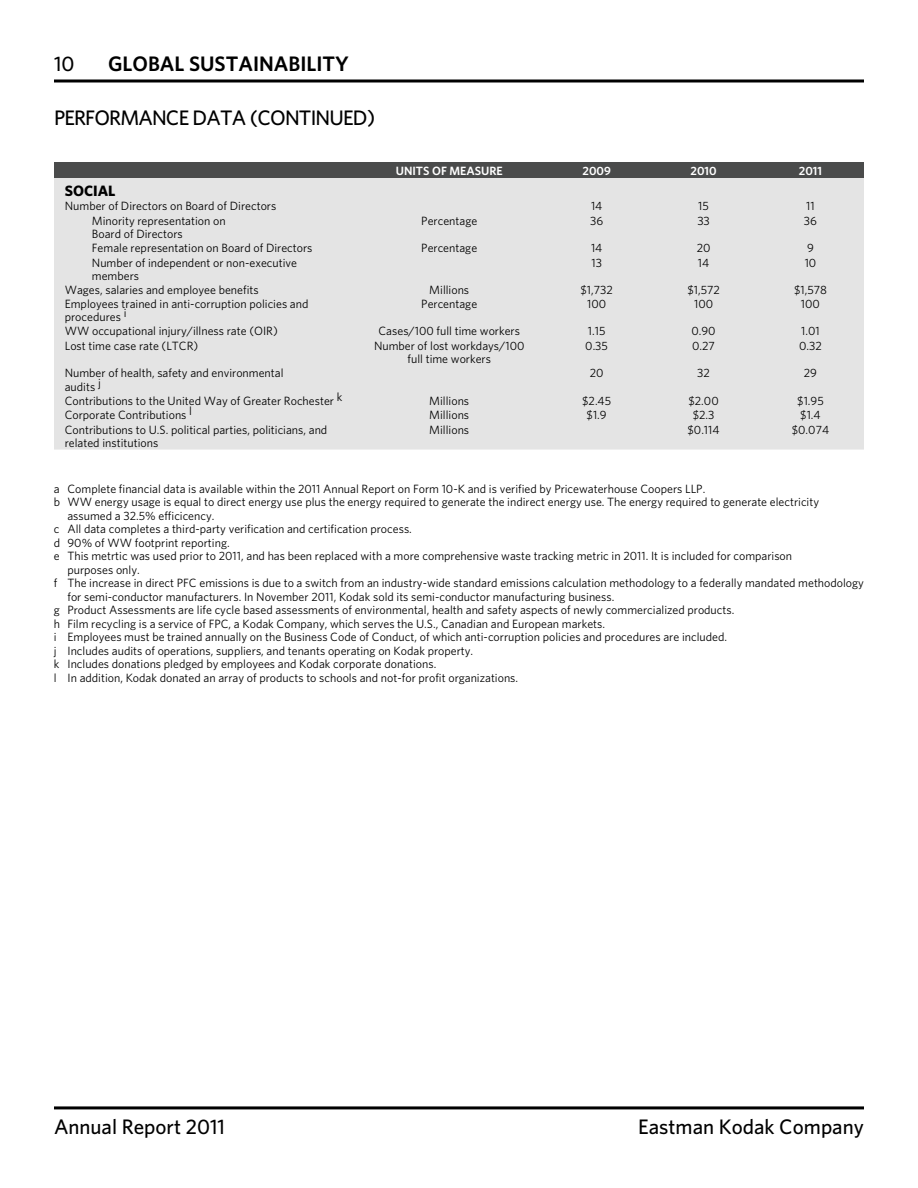
<style>
.page{position:relative;width:918px;height:1188px;background:#fff}
.page>*{position:absolute;margin:0;border:0;box-sizing:border-box;transform-origin:0 0}
.t1{font:500 21px "Whitney";color:#000}
.t2{font:500 21px "Whitney";letter-spacing:-.04em;color:#000}
.t3{font:600 21px "Whitney";color:#000}
.t4{font:700 15px "Whitney";color:#000}
.t5{font:12px/13.5px "Whitney";color:#000}
.t6{font:600 12px "Whitney";color:#fff}
</style>
<div class="page">
<hr style="left:54px;top:79px;width:810px;height:3px;background:#000">
<hr style="left:54px;top:1106px;width:810px;height:3px;background:#000">
<div style="left:54px;top:162px;width:810px;height:16px;background:#4a4b4b"></div>
<div style="left:54px;top:178px;width:810px;height:272px;background:#e4e4e4"></div>
<h1 class="t1" style="left:54px;top:51px;width:22px">10</h1>
<h1 class="t3" style="left:108px;top:51px;width:243px">GLOBAL SUSTAINABILITY</h1>
<h1 class="t2" style="left:54px;top:105px;width:323px">PERFORMANCE DATA (CONTINUED)</h1>
<p class="t6" style="left:396px;top:163px;width:109px">UNITS OF MEASURE</p>
<p class="t6" style="left:582px;top:163px;width:30px">2009</p>
<p class="t6" style="left:691px;top:163px;width:28px">2010</p>
<p class="t6" style="left:799px;top:163px;width:25px">2011</p>
<p class="t4" style="left:65px;top:182px;width:52px">SOCIAL</p>
<p class="t5" style="left:65px;top:199px;width:213px">Number of Directors on Board of Directors</p>
<p class="t5" style="left:591px;top:199px;width:13px">14</p>
<p class="t5" style="left:698px;top:199px;width:12px">15</p>
<p class="t5" style="left:806px;top:199px;width:10px">11</p>
<p class="t5" style="left:92px;top:213px;width:135px">Minority representation on<br>Board of Directors</p>
<p class="t5" style="left:421px;top:213px;width:57px">Percentage</p>
<p class="t5" style="left:590px;top:213px;width:15px">36</p>
<p class="t5" style="left:697px;top:213px;width:14px">33</p>
<p class="t5" style="left:804px;top:213px;width:15px">36</p>
<p class="t5" style="left:92px;top:241px;width:222px">Female representation on Board of Directors</p>
<p class="t5" style="left:421px;top:241px;width:57px">Percentage</p>
<p class="t5" style="left:591px;top:241px;width:13px">14</p>
<p class="t5" style="left:697px;top:241px;width:15px">20</p>
<p class="t5" style="left:807px;top:241px;width:8px">9</p>
<p class="t5" style="left:92px;top:255px;width:207px">Number of independent or non-executive members</p>
<p class="t5" style="left:591px;top:255px;width:12px">13</p>
<p class="t5" style="left:698px;top:255px;width:13px">14</p>
<p class="t5" style="left:805px;top:255px;width:13px">10</p>
<p class="t5" style="left:65px;top:283px;width:195px">Wages, salaries and employee benefits</p>
<p class="t5" style="left:429px;top:283px;width:41px">Millions</p>
<p class="t5" style="left:580px;top:283px;width:34px">$1,732</p>
<p class="t5" style="left:687px;top:283px;width:34px">$1,572</p>
<p class="t5" style="left:794px;top:283px;width:34px">$1,578</p>
<p class="t5" style="left:65px;top:297px;width:245px">Employees trained in anti-corruption policies and procedures i</p>
<p class="t5" style="left:421px;top:297px;width:57px">Percentage</p>
<p class="t5" style="left:587px;top:297px;width:21px">100</p>
<p class="t5" style="left:694px;top:297px;width:21px">100</p>
<p class="t5" style="left:801px;top:297px;width:21px">100</p>
<p class="t5" style="left:65px;top:324px;width:215px">WW occupational injury/illness rate (OIR)</p>
<p class="t5" style="left:379px;top:324px;width:143px">Cases/100 full time workers</p>
<p class="t5" style="left:588px;top:324px;width:19px">1.15</p>
<p class="t5" style="left:691px;top:324px;width:26px">0.90</p>
<p class="t5" style="left:801px;top:324px;width:20px">1.01</p>
<p class="t5" style="left:65px;top:339px;width:135px">Lost time case rate (LTCR)</p>
<p class="t5" style="left:374px;top:339px;width:152px;text-align:center">Number of lost workdays/100 full time workers</p>
<p class="t5" style="left:585px;top:339px;width:24px">0.35</p>
<p class="t5" style="left:692px;top:339px;width:24px">0.27</p>
<p class="t5" style="left:799px;top:339px;width:24px">0.32</p>
<p class="t5" style="left:65px;top:366px;width:220px">Number of health, safety and environmental audits j</p>
<p class="t5" style="left:590px;top:366px;width:15px">20</p>
<p class="t5" style="left:697px;top:366px;width:14px">32</p>
<p class="t5" style="left:804px;top:366px;width:15px">29</p>
<p class="t5" style="left:65px;top:394px;width:279px">Contributions to the United Way of Greater Rochester k</p>
<p class="t5" style="left:429px;top:394px;width:41px">Millions</p>
<p class="t5" style="left:582px;top:394px;width:31px">$2.45</p>
<p class="t5" style="left:688px;top:394px;width:32px">$2.00</p>
<p class="t5" style="left:797px;top:394px;width:28px">$1.95</p>
<p class="t5" style="left:65px;top:408px;width:129px">Corporate Contributions l</p>
<p class="t5" style="left:429px;top:408px;width:41px">Millions</p>
<p class="t5" style="left:587px;top:408px;width:22px">$1.9</p>
<p class="t5" style="left:693px;top:408px;width:23px">$2.3</p>
<p class="t5" style="left:800px;top:408px;width:22px">$1.4</p>
<p class="t5" style="left:65px;top:423px;width:264px">Contributions to U.S. political parties, politicians, and related institutions</p>
<p class="t5" style="left:429px;top:423px;width:41px">Millions</p>
<p class="t5" style="left:688px;top:423px;width:34px">$0.114</p>
<p class="t5" style="left:792px;top:423px;width:39px">$0.074</p>
<p class="t5" style="left:54px;top:482px;width:653px">a Complete financial data is available within the 2011 Annual Report on Form 10-K and is verified by Pricewaterhouse Coopers LLP.</p>
<p class="t5" style="left:54px;top:495px;width:767px">b WW energy usage is equal to direct energy use plus the energy required to generate the indirect energy use. The energy required to generate electricity</p>
<p class="t5" style="left:67px;top:509px;width:149px">assumed a 32.5% efficicency.</p>
<p class="t5" style="left:54px;top:522px;width:359px">c All data completes a third-party verification and certification process.</p>
<p class="t5" style="left:54px;top:536px;width:177px">d 90% of WW footprint reporting.</p>
<p class="t5" style="left:54px;top:549px;width:740px">e This metrtic was used prior to 2011, and has been replaced with a more comprehensive waste tracking metric in 2011. It is included for comparison</p>
<p class="t5" style="left:67px;top:563px;width:74px">purposes only.</p>
<p class="t5" style="left:54px;top:576px;width:812px">f The increase in direct PFC emissions is due to a switch from an industry-wide standard emissions calculation methodology to a federally mandated methodology</p>
<p class="t5" style="left:67px;top:590px;width:548px">for semi-conductor manufacturers. In November 2011, Kodak sold its semi-conductor manufacturing business.</p>
<p class="t5" style="left:54px;top:603px;width:682px">g Product Assessments are life cycle based assessments of environmental, health and safety aspects of newly commercialized products.</p>
<p class="t5" style="left:54px;top:617px;width:553px">h Film recycling is a service of FPC, a Kodak Company, which serves the U.S., Canadian and European markets.</p>
<p class="t5" style="left:54px;top:630px;width:675px">i Employees must be trained annually on the Business Code of Conduct, of which anti-corruption policies and procedures are included.</p>
<p class="t5" style="left:54px;top:644px;width:421px">j Includes audits of operations, suppliers, and tenants operating on Kodak property.</p>
<p class="t5" style="left:54px;top:657px;width:384px">k Includes donations pledged by employees and Kodak corporate donations.</p>
<p class="t5" style="left:54px;top:671px;width:466px">l In addition, Kodak donated an array of products to schools and not-for profit organizations.</p>
<h1 class="t1" style="left:54px;top:1114px;width:173px">Annual Report 2011</h1>
<h1 class="t1" style="left:638px;top:1114px;width:227px">Eastman Kodak Company</h1>
</div>
